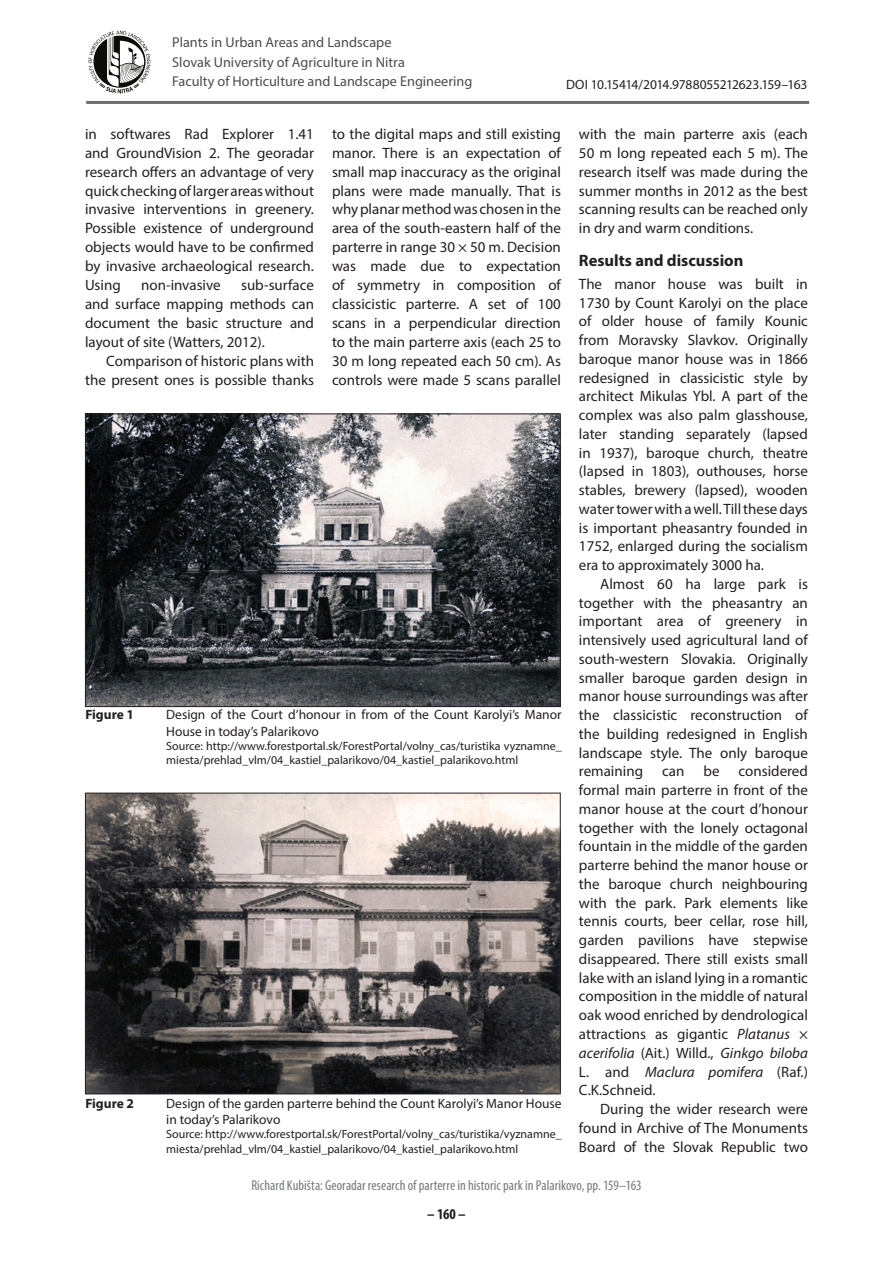
<style>
.page{position:relative;width:893px;height:1263px;background:#fff}
.page>*{position:absolute;margin:0;border:0;box-sizing:border-box;transform-origin:0 0}
.t1{font:700 16.5px "Myriad Pro";color:#231f20}
.t2{font:15px/18.8px "Myriad Pro";color:#231f20;text-align:justify}
.t3{font:700 condensed 15px "Myriad Pro";color:#231f20}
.t4{font:14.25px/19.5px "Myriad Pro";color:#4b4c4d}
.t5{font:condensed 14.25px "Myriad Pro";letter-spacing:.005em;color:#76787b}
.t6{font:13.5px/16.2px "Myriad Pro";color:#231f20}
.t7{font:13.5px "Myriad Pro";letter-spacing:-.02em;color:#231f20}
.t8{font:700 13.5px "Myriad Pro";color:#231f20}
.t9{font:12px/14.4px "Myriad Pro";color:#231f20}
.s1{font-style:italic}
</style>
<div class="page">
<hr style="left:86px;top:101px;width:723px;height:3px;background:#6c6d70">
<svg style="left:88px;top:31px;width:63px;height:62px"></svg>
<img style="left:87px;top:795px;width:472px;height:297px">
<div style="left:85px;top:793px;width:476px;height:301px;border:1px solid #231f20"></div>
<img style="left:87px;top:415px;width:472px;height:290px">
<div style="left:85px;top:413px;width:476px;height:294px;border:1px solid #231f20"></div>
<p class="t4" style="left:172px;top:32px;width:302px">Plants in Urban Areas and Landscape<br>Slovak University of Agriculture in Nitra<br>Faculty of Horticulture and Landscape Engineering</p>
<p class="t2" style="left:85px;top:124px;width:230px">in softwares Rad Explorer 1.41 and GroundVision 2. The georadar research offers an advantage of very quick checking of larger areas without invasive interventions in greenery.<br>Possible existence of underground objects would have to be confirmed by invasive archaeological research.<br>Using</p>
<p class="t7" style="left:566px;top:76px;width:243px">DOI 10.15414/2014.9788055212623.159–163</p>
<p class="t2" style="left:332px;top:124px;width:230px">to the digital maps and still existing manor. There is an expectation of small map inaccuracy as the original plans were made manually. That is why planar method was chosen in the area of the south-eastern half of the parterre in range 30 × 50 m. Decision was made due to expectation of symmetry in composition of classicistic parterre. A set of 100 scans in a perpendicular direction to the main parterre axis (each 25 to 30 m long repeated each 50 cm). As controls were made 5 scans parallel</p>
<p class="t2" style="left:579px;top:124px;width:230px">with the main parterre axis (each 50 m long repeated each 5 m). The research itself was made during the summer months in 2012 as the best scanning results can be reached only in dry and warm conditions.</p>
<p class="t1" style="left:579px;top:250px;width:166px">Results and discussion</p>
<p class="t2" style="left:579px;top:274px;width:230px">The manor house was built in 1730 by Count Karolyi on the place of older house of family Kounic from Moravsky Slavkov. Originally baroque manor house was in 1866 redesigned in classicistic style by architect Mikulas Ybl. A part of the complex was also palm glasshouse, later standing separately (lapsed in 1937), baroque church, theatre (lapsed in 1803), outhouses, horse stables, brewery (lapsed), wooden water tower with a well. Till these days is important pheasantry founded in 1752, enlarged during the socialism era to approximately 3000 ha.</p>
<p class="t2" style="left:579px;top:574px;width:230px;text-indent:21px">Almost 60 ha large park is together with the pheasantry an important area of greenery in intensively used agricultural land of south-western Slovakia. Originally smaller baroque garden design in manor house surroundings was after the classicistic reconstruction of the building redesigned in English landscape style. The only baroque remaining</p>
<p class="t2" style="left:85px;top:275px;width:230px;text-indent:156px">sub-surface and surface mapping methods can document the basic structure and layout of site (Watters, 2012).</p>
<p class="t2" style="left:85px;top:351px;width:230px;text-align:right">Comparison of historic plans with the present ones is possible thanks</p>
<p class="t2" style="left:141px;top:275px;width:81px">non-invasive</p>
<p class="t8" style="left:85px;top:706px;width:50px">Figure 1</p>
<p class="t6" style="left:166px;top:707px;width:397px">Design of the Court d’honour in from of the Count Karolyi’s Manor<br>House in today’s Palarikovo</p>
<p class="t9" style="left:166px;top:739px;width:397px">Source: http://www.forestportal.sk/ForestPortal/volny_cas/turistika vyznamne_ miesta/prehlad_vlm/04_kastiel_palarikovo/04_kastiel_palarikovo.html</p>
<p class="t2" style="left:579px;top:762px;width:230px;text-indent:160px">considered formal main parterre in front of the manor house at the court d’honour together with the lonely octagonal fountain in the middle of the garden parterre behind the manor house or the baroque church neighbouring with the park. Park elements like tennis courts, beer cellar, rose hill, garden pavilions have stepwise disappeared. There still exists small lake with an island lying in a romantic composition in the middle of natural oak wood enriched by dendrological attractions as gigantic <span class="s1">Platanus</span> × <span class="s1">acerifolia</span> (Ait.) Willd., <span class="s1">Ginkgo biloba </span>L. and <span class="s1">Maclura pomifera</span> (Raf.)<br>C.K.Schneid.</p>
<p class="t2" style="left:579px;top:1099px;width:230px;text-indent:21px">During the wider research were found in Archive of The Monuments Board of the Slovak Republic two</p>
<p class="t2" style="left:662px;top:762px;width:24px">can</p>
<p class="t2" style="left:703px;top:762px;width:18px">be</p>
<p class="t8" style="left:85px;top:1094px;width:50px">Figure 2</p>
<p class="t6" style="left:166px;top:1095px;width:397px">Design of the garden parterre behind the Count Karolyi’s Manor House in today’s Palarikovo</p>
<p class="t9" style="left:166px;top:1127px;width:397px">Source: http://www.forestportal.sk/ForestPortal/volny_cas/turistika/vyznamne_ miesta/prehlad_vlm/04_kastiel_palarikovo/04_kastiel_palarikovo.html</p>
<p class="t5" style="left:251px;top:1176px;width:392px">Richard Kubišta: Georadar research of parterre in historic park in Palarikovo, pp. 159–163</p>
<p class="t3" style="left:427px;top:1204px;width:40px">– 160 –</p>
</div>
